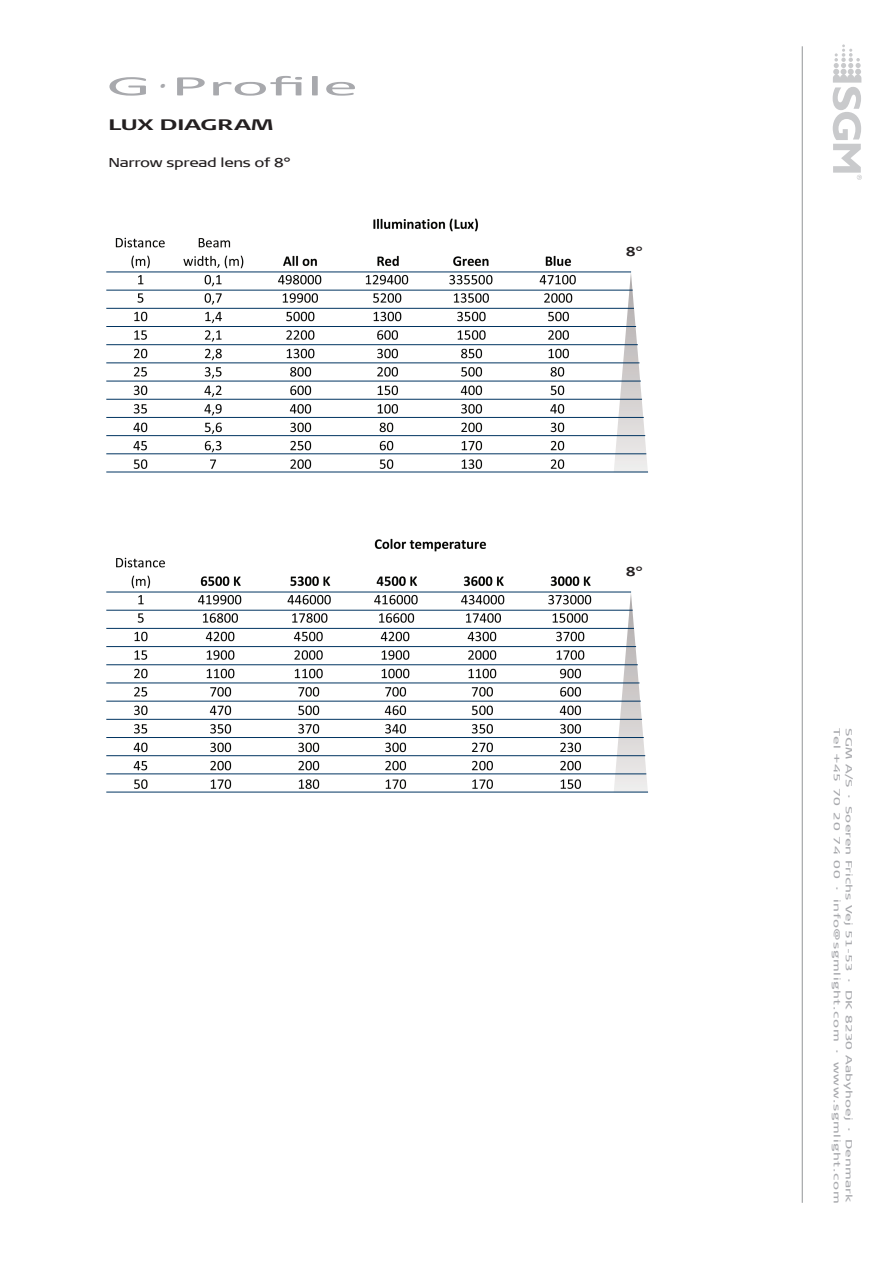
<style>
.page{position:relative;width:893px;height:1263px;background:#fff}
.page>*{position:absolute;margin:0;border:0;box-sizing:border-box;transform-origin:0 0}
.t1{font:28.5px "Calibri";color:#a8a9ad;scale:2.5 1}
.t2{font:700 15.3px "Signa Pro";letter-spacing:-.025em;color:#231f20;scale:1.6 1}
.t3{font:12.75px "Signa Column";letter-spacing:-.025em;color:#231f20;scale:1.25 1}
.t4{font:700 12.75px "Signa Pro";color:#231f20;scale:1.25 1}
.t5{font:9px "Signa Column";letter-spacing:.02em;color:#a8a9ad;scale:1.6 1}
.t6{font:9px "Signa Column";letter-spacing:.05em;color:#a8a9ad;scale:1.6 1}
.s1{font-family:"Courier New";font-weight:700;font-style:italic}
</style>
<div class="page">
<img style="left:106px;top:538px;width:510px;height:254px">
<img style="left:106px;top:218px;width:510px;height:254px">
<hr style="left:802px;top:46px;width:1px;height:1157px;background:#939598">
<svg style="left:833px;top:44px;width:29px;height:136px"></svg>
<svg style="left:614px;top:272px;width:34px;height:200px"></svg>
<svg style="left:614px;top:592px;width:34px;height:200px"></svg>
<hr style="left:106px;top:272px;width:525px;height:1px;background:#003461">
<hr style="left:106px;top:592px;width:525px;height:1px;background:#003461">
<hr style="left:106px;top:290px;width:527px;height:1px;background:#003461">
<hr style="left:106px;top:610px;width:527px;height:1px;background:#003461">
<hr style="left:106px;top:308px;width:528px;height:1px;background:#003461">
<hr style="left:106px;top:628px;width:528px;height:1px;background:#003461">
<hr style="left:106px;top:326px;width:530px;height:1px;background:#003461">
<hr style="left:106px;top:646px;width:530px;height:1px;background:#003461">
<hr style="left:106px;top:344px;width:532px;height:1px;background:#003461">
<hr style="left:106px;top:664px;width:532px;height:1px;background:#003461">
<hr style="left:106px;top:363px;width:533px;height:1px;background:#003461">
<hr style="left:106px;top:683px;width:533px;height:1px;background:#003461">
<hr style="left:106px;top:381px;width:535px;height:1px;background:#003461">
<hr style="left:106px;top:701px;width:535px;height:1px;background:#003461">
<hr style="left:106px;top:399px;width:536px;height:1px;background:#003461">
<hr style="left:106px;top:719px;width:536px;height:1px;background:#003461">
<hr style="left:106px;top:417px;width:538px;height:1px;background:#003461">
<hr style="left:106px;top:737px;width:538px;height:1px;background:#003461">
<hr style="left:106px;top:435px;width:539px;height:1px;background:#003461">
<hr style="left:106px;top:755px;width:539px;height:1px;background:#003461">
<hr style="left:106px;top:454px;width:540px;height:1px;background:#003461">
<hr style="left:106px;top:774px;width:540px;height:1px;background:#003461">
<hr style="left:106px;top:472px;width:542px;height:1px;background:#003461">
<hr style="left:106px;top:792px;width:542px;height:1px;background:#003461">
<h1 class="t1" style="left:106px;top:68px;width:102px">G<span class="s1">·</span>Profile</h1>
<h2 class="t2" style="left:108px;top:114px;width:105px">LUX DIAGRAM</h2>
<h3 class="t3" style="left:108px;top:155px;width:147px">Narrow spread lens of 8°</h3>
<h3 class="t4" style="left:626px;top:243px;width:15px">8°</h3>
<h3 class="t4" style="left:626px;top:563px;width:15px">8°</h3>
<p class="t6" style="left:842px;top:728px;width:298px;rotate:90deg">Tel +45 70 20 74 00 · info@sgmlight.com · www.sgmlight.com</p>
<p class="t5" style="left:854px;top:728px;width:298px;rotate:90deg">SGM A/S · Soeren Frichs Vej 51-53 · DK 8230 Aabyhoej · Denmark</p>
</div>
